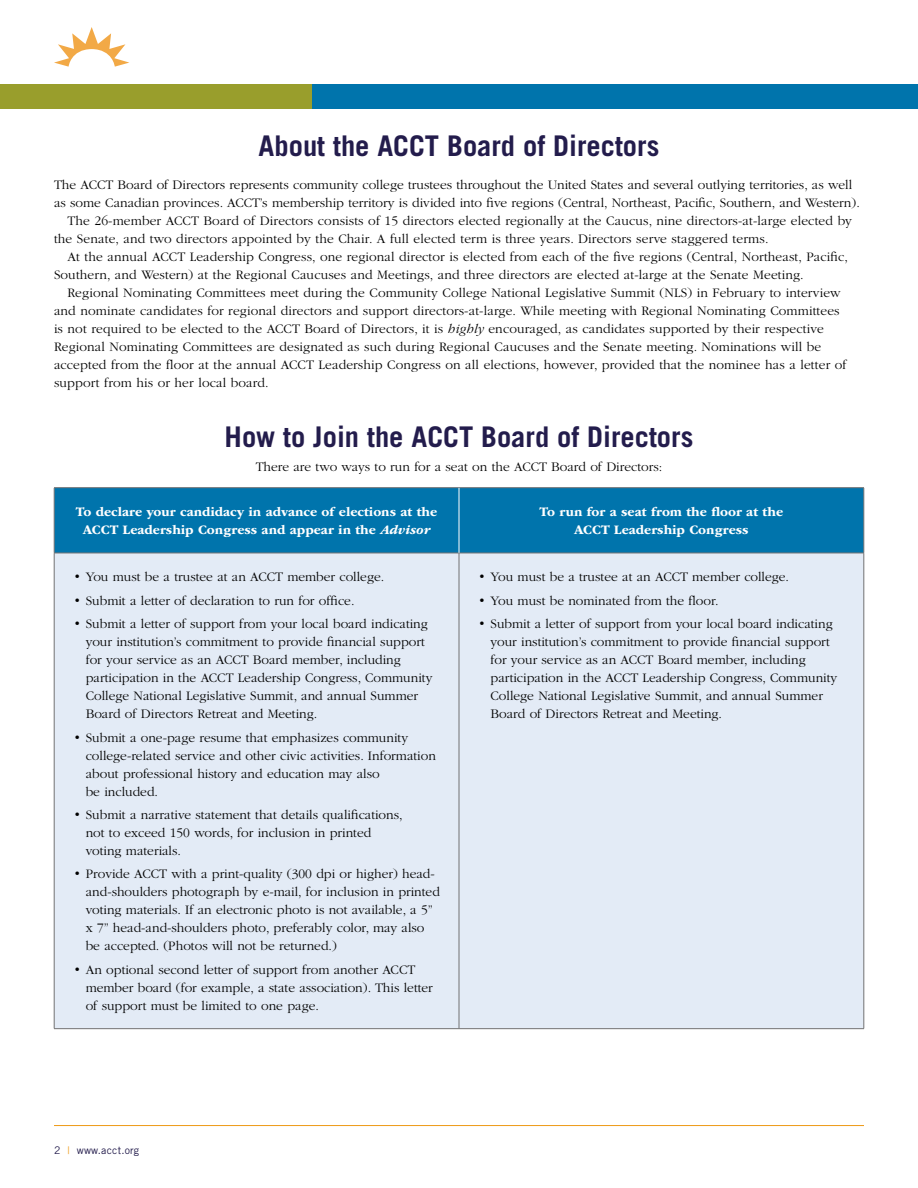
<style>
.page{position:relative;width:918px;height:1188px;background:#fff}
.page>*{position:absolute;margin:0;border:0;box-sizing:border-box;transform-origin:0 0}
.t1{font:700 28.5px "Trade Gothic LT Std";color:#231c4c}
.t2{font:300 13.5px/18px "ITC Garamond Std";color:#000}
.t3{font:700 13.5px/18px "ITC Garamond Std";color:#fff;text-align:center}
.t4{font:10.5px "Trade Gothic LT Std";letter-spacing:.02em;color:#231c4c}
.s1{font-style:italic}
.s2{color:#ee9a15}
</style>
<div class="page">
<div style="left:0;top:84px;width:312px;height:25px;background:#999e2c"></div>
<div style="left:312px;top:84px;width:606px;height:25px;background:#0074ac"></div>
<svg style="left:54px;top:27px;width:75px;height:40px"></svg>
<div style="left:55px;top:488px;width:809px;height:65px;background:#0074ac"></div>
<div style="left:55px;top:554px;width:809px;height:474px;background:#e3ebf6"></div>
<hr style="left:54px;top:553px;width:1px;height:475px;background:#727273">
<hr style="left:459px;top:553px;width:1px;height:475px;background:#727273">
<hr style="left:864px;top:553px;width:1px;height:475px;background:#727273">
<hr style="left:54px;top:1028px;width:405px;height:1px;background:#727273">
<hr style="left:459px;top:1028px;width:405px;height:1px;background:#727273">
<hr style="left:54px;top:487px;width:405px;height:1px;background:#727273">
<hr style="left:54px;top:488px;width:1px;height:65px;background:#727273">
<hr style="left:459px;top:487px;width:405px;height:1px;background:#727273">
<hr style="left:864px;top:488px;width:1px;height:65px;background:#727273">
<hr style="left:54px;top:553px;width:405px;height:1px;background:#727273">
<hr style="left:459px;top:553px;width:405px;height:1px;background:#727273">
<hr style="left:459px;top:488px;width:1px;height:65px;background:#fff">
<hr style="left:54px;top:1125px;width:810px;height:1px;background:#ee9a15">
<h1 class="t1" style="left:259px;top:128px;width:402px">About the ACCT Board of Directors</h1>
<p class="t2" style="left:54px;top:176px;width:800px">The ACCT Board of Directors represents community college trustees throughout the United States and several outlying territories, as well</p>
<p class="t2" style="left:54px;top:194px;width:807px">as some Canadian provinces. ACCT’s membership territory is divided into five regions (Central, Northeast, Pacific, Southern, and Western).</p>
<p class="t2" style="left:68px;top:212px;width:786px">The 26-member ACCT Board of Directors consists of 15 directors elected regionally at the Caucus, nine directors-at-large elected by</p>
<p class="t2" style="left:54px;top:230px;width:716px">the Senate, and two directors appointed by the Chair. A full elected term is three years. Directors serve staggered terms.</p>
<p class="t2" style="left:68px;top:248px;width:782px">At the annual ACCT Leadership Congress, one regional director is elected from each of the five regions (Central, Northeast, Pacific,</p>
<p class="t2" style="left:54px;top:266px;width:751px">Southern, and Western) at the Regional Caucuses and Meetings, and three directors are elected at-large at the Senate Meeting.</p>
<p class="t2" style="left:68px;top:284px;width:775px">Regional Nominating Committees meet during the Community College National Legislative Summit (NLS) in February to interview</p>
<p class="t2" style="left:54px;top:302px;width:787px">and nominate candidates for regional directors and support directors-at-large. While meeting with Regional Nominating Committees</p>
<p class="t2" style="left:54px;top:320px;width:771px">is not required to be elected to the ACCT Board of Directors, it is <span class="s1">highly</span> encouraged, as candidates supported by their respective</p>
<p class="t2" style="left:54px;top:338px;width:769px">Regional Nominating Committees are designated as such during Regional Caucuses and the Senate meeting. Nominations will be</p>
<p class="t2" style="left:54px;top:356px;width:794px">accepted from the floor at the annual ACCT Leadership Congress on all elections, however, provided that the nominee has a letter of</p>
<p class="t2" style="left:54px;top:374px;width:216px">support from his or her local board.</p>
<h1 class="t1" style="left:225px;top:420px;width:470px">How to Join the ACCT Board of Directors</h1>
<p class="t2" style="left:256px;top:458px;width:408px">There are two ways to run for a seat on the ACCT Board of Directors:</p>
<p class="t3" style="left:76px;top:503px;width:363px">To declare your candidacy in advance of elections at the<br>ACCT Leadership Congress and appear in the <span class="s1">Advisor</span></p>
<p class="t3" style="left:540px;top:503px;width:245px">To run for a seat from the floor at the<br>ACCT Leadership Congress</p>
<p class="t2" style="left:73px;top:568px;width:313px">• You must be a trustee at an ACCT member college.</p>
<p class="t2" style="left:73px;top:592px;width:283px">• Submit a letter of declaration to run for office.</p>
<p class="t2" style="left:86px;top:615px;width:348px;text-indent:-13px">• Submit a letter of support from your local board indicating your institution’s commitment to provide financial support for your service as an ACCT Board member, including participation in the ACCT Leadership Congress, Community College National Legislative Summit, and annual Summer Board of Directors Retreat and Meeting.</p>
<p class="t2" style="left:86px;top:728px;width:352px;text-indent:-13px">• Submit a one-page resume that emphasizes community college-related service and other civic activities. Information about professional history and education may also<br>be included.</p>
<p class="t2" style="left:86px;top:806px;width:318px;text-indent:-13px">• Submit a narrative statement that details qualifications, not to exceed 150 words, for inclusion in printed voting materials.</p>
<p class="t2" style="left:86px;top:865px;width:356px;text-indent:-13px">• Provide ACCT with a print-quality (300 dpi or higher) head&shy;and-shoulders photograph by e-mail, for inclusion in printed voting materials. If an electronic photo is not available, a 5” x 7” head-and-shoulders photo, preferably color, may also be accepted. (Photos will not be returned.)</p>
<p class="t2" style="left:86px;top:961px;width:349px;text-indent:-13px">• An optional second letter of support from another ACCT member board (for example, a state association). This letter of support must be limited to one page.</p>
<p class="t2" style="left:478px;top:568px;width:313px">• You must be a trustee at an ACCT member college.</p>
<p class="t2" style="left:478px;top:592px;width:242px">• You must be nominated from the floor.</p>
<p class="t2" style="left:491px;top:615px;width:348px;text-indent:-13px">• Submit a letter of support from your local board indicating your institution’s commitment to provide financial support for your service as an ACCT Board member, including participation in the ACCT Leadership Congress, Community College National Legislative Summit, and annual Summer Board of Directors Retreat and Meeting.</p>
<p class="t4" style="left:54px;top:1144px;width:87px">2 <span class="s2">|</span> www.acct.org</p>
</div>
